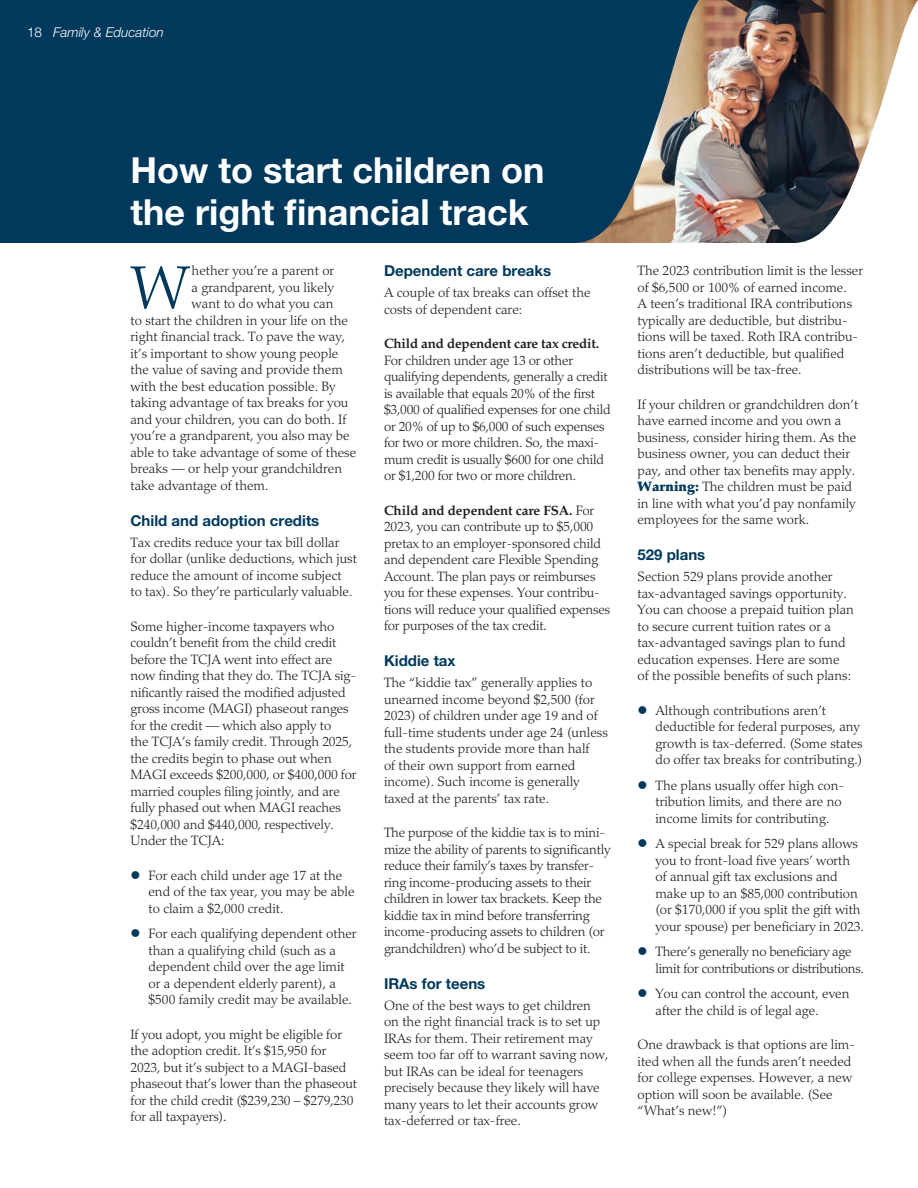
<style>
.page{position:relative;width:918px;height:1188px;background:#fff}
.page>*{position:absolute;margin:0;border:0;box-sizing:border-box;transform-origin:0 0}
.t1{font:300 60.6px "Palatino LT Std";color:#00395c}
.t2{font:700 36px/42px "Helvetica Neue LT Std";color:#fff}
.t3{font:700 15px "Helvetica Neue LT Std";color:#00395c}
.t4{font:300 13.5px/16.5px "Palatino LT Std";color:#231f20}
.t5{font:300 13.5px/16.5px "Palatino LT Std";letter-spacing:-.02em;color:#231f20}
.t6{font:700 13.5px "Palatino LT Std";letter-spacing:-.015em;color:#231f20}
.t7{font:italic 300 13.5px "Helvetica Neue LT Std";color:#fff}
.s1{font-style:normal}
.s2{color:#00395c}
.s3{font-weight:700}
.s4{font-weight:900;color:#00395c}
</style>
<div class="page">
<img style="left:720px;top:0;width:198px;height:243px">
<svg style="left:0;top:0;width:720px;height:243px;background:#114361"></svg>
<p class="t7" style="left:27px;top:24px;width:138px"><span class="s1">18</span> Family &amp; Education</p>
<h2 class="t2" style="left:130px;top:148px;width:415px">How to start children on the right financial track</h2>
<h1 class="t1" style="left:131px;top:253px;width:60px">W</h1>
<p class="t4" style="left:192px;top:263px;width:144px">hether you’re a parent or</p>
<p class="t4" style="left:192px;top:279px;width:144px">a grandparent, you likely</p>
<p class="t4" style="left:192px;top:296px;width:143px">want to do what you can</p>
<p class="t4" style="left:130px;top:312px;width:219px">to start the children in your life on the</p>
<p class="t4" style="left:130px;top:329px;width:216px">right financial track. To pave the way,</p>
<p class="t4" style="left:130px;top:345px;width:209px">it’s important to show young people</p>
<p class="t4" style="left:130px;top:362px;width:214px">the value of saving and provide them</p>
<p class="t4" style="left:130px;top:378px;width:207px">with the best education possible. By</p>
<p class="t4" style="left:130px;top:395px;width:219px">taking advantage of tax breaks for you</p>
<p class="t4" style="left:130px;top:411px;width:217px">and your children, you can do both. If</p>
<p class="t4" style="left:130px;top:428px;width:221px">you’re a grandparent, you also may be</p>
<p class="t4" style="left:130px;top:444px;width:227px">able to take advantage of some of these</p>
<p class="t4" style="left:130px;top:461px;width:213px">breaks — or help your grandchildren</p>
<p class="t4" style="left:130px;top:477px;width:139px">take advantage of them.</p>
<p class="t3" style="left:130px;top:511px;width:190px">Child and adoption credits</p>
<p class="t4" style="left:130px;top:534px;width:228px">Tax credits reduce your tax bill dollar for dollar (unlike deductions, which just reduce the amount of income subject<br>to tax). So they’re particularly valuable.</p>
<p class="t4" style="left:130px;top:618px;width:228px">Some higher-income taxpayers who couldn’t benefit from the child credit before the TCJA went into effect are now finding that they do. The TCJA sig&shy;nificantly raised the modified adjusted gross income (MAGI) phaseout ranges for the credit — which also apply to<br>the TCJA’s family credit. Through 2025, the credits begin to phase out when MAGI exceeds $200,000, or $400,000 for married couples filing jointly, and are fully phased out when MAGI reaches $240,000 and $440,000, respectively.<br>Under the TCJA:</p>
<p class="t4" style="left:148px;top:867px;width:208px;text-indent:-18px"><span class="s2">●</span> For each child under age 17 at the end of the tax year, you may be able to claim a $2,000 credit.</p>
<p class="t4" style="left:148px;top:926px;width:210px;text-indent:-18px"><span class="s2">●</span> For each qualifying dependent other than a qualifying child (such as a dependent child over the age limit or a dependent elderly parent), a $500 family credit may be available.</p>
<p class="t4" style="left:130px;top:1026px;width:228px">If you adopt, you might be eligible for the adoption credit. It’s $15,950 for 2023, but it’s subject to a MAGI-based phaseout that’s lower than the phaseout for the child credit ($239,230 – $279,230 for all taxpayers).</p>
<p class="t3" style="left:384px;top:262px;width:169px">Dependent care breaks</p>
<p class="t4" style="left:384px;top:285px;width:208px">A couple of tax breaks can offset the costs of dependent care:</p>
<p class="t6" style="left:384px;top:336px;width:217px">Child and dependent care tax credit.</p>
<p class="t4" style="left:384px;top:352px;width:228px">For children under age 13 or other qualifying dependents, generally a credit is available that equals 20% of the first $3,000 of qualified expenses for one child or 20% of up to $6,000 of such expenses for two or more children. So, the maxi&shy;mum credit is usually $600 for one child or $1,200 for two or more children.</p>
<p class="t4" style="left:384px;top:502px;width:228px"><span class="s3">Child and dependent care FSA.</span> For 2023, you can contribute up to $5,000 pretax to an employer-sponsored child and dependent care Flexible Spending Account. The plan pays or reimburses you for these expenses. Your contribu&shy;tions will reduce your qualified expenses for purposes of the tax credit.</p>
<p class="t3" style="left:384px;top:652px;width:73px">Kiddie tax</p>
<p class="t4" style="left:384px;top:675px;width:225px">The “kiddie tax” generally applies to unearned income beyond $2,500 (for 2023) of children under age 19 and of full-time students under age 24 (unless the students provide more than half<br>of their own support from earned income). Such income is generally taxed at the parents’ tax rate.</p>
<p class="t4" style="left:384px;top:825px;width:228px">The purpose of the kiddie tax is to mini&shy;mize the ability of parents to significantly reduce their family’s taxes by transfer&shy;ring income-producing assets to their children in lower tax brackets. Keep the kiddie tax in mind before transferring income-producing assets to children (or grandchildren) who’d be subject to it.</p>
<p class="t3" style="left:384px;top:974px;width:103px">IRAs for teens</p>
<p class="t4" style="left:384px;top:997px;width:226px">One of the best ways to get children on the right financial track is to set up IRAs for them. Their retirement may seem too far off to warrant saving now, but IRAs can be ideal for teenagers precisely because they likely will have many years to let their accounts grow tax-deferred or tax-free.</p>
<p class="t4" style="left:638px;top:263px;width:227px">The 2023 contribution limit is the lesser of $6,500 or 100% of earned income.<br>A teen’s traditional IRA contributions typically are deductible, but distribu&shy;tions will be taxed. Roth IRA contribu&shy;tions aren’t deductible, but qualified distributions will be tax-free.</p>
<p class="t4" style="left:638px;top:396px;width:222px">If your children or grandchildren don’t have earned income and you own a business, consider hiring them. As the business owner, you can deduct their pay, and other tax benefits may apply.<br><span class="s4">Warning:</span> The children must be paid in line with what you’d pay nonfamily employees for the same work.</p>
<p class="t3" style="left:638px;top:546px;width:69px">529 plans</p>
<p class="t4" style="left:638px;top:569px;width:218px">Section 529 plans provide another tax-advantaged savings opportunity.<br>You can choose a prepaid tuition plan to secure current tuition rates or a tax-advantaged savings plan to fund education expenses. Here are some of the possible benefits of such plans:</p>
<p class="t4" style="left:655px;top:702px;width:209px;text-indent:-18px"><span class="s2">●</span> Although contributions aren’t deductible for federal purposes, any growth is tax-deferred. (Some states do offer tax breaks for contributing.)</p>
<p class="t4" style="left:655px;top:777px;width:190px;text-indent:-18px"><span class="s2">●</span> The plans usually offer high con&shy;tribution limits, and there are no income limits for contributing.</p>
<p class="t4" style="left:656px;top:836px;width:210px;text-indent:-18px"><span class="s2">●</span> A special break for 529 plans allows you to front-load five years’ worth of annual gift tax exclusions and make up to an $85,000 contribution (or $170,000 if you split the gift with your spouse) per beneficiary in 2023.</p>
<p class="t5" style="left:656px;top:944px;width:210px;text-indent:-18px"><span class="s2">●</span> There’s generally no beneficiary age limit for contributions or distributions.</p>
<p class="t4" style="left:656px;top:986px;width:195px;text-indent:-18px"><span class="s2">●</span> You can control the account, even after the child is of legal age.</p>
<p class="t4" style="left:638px;top:1037px;width:219px">One drawback is that options are lim&shy;ited when all the funds aren’t needed for college expenses. However, a new option will soon be available. (See “What’s new!”)</p>
</div>
